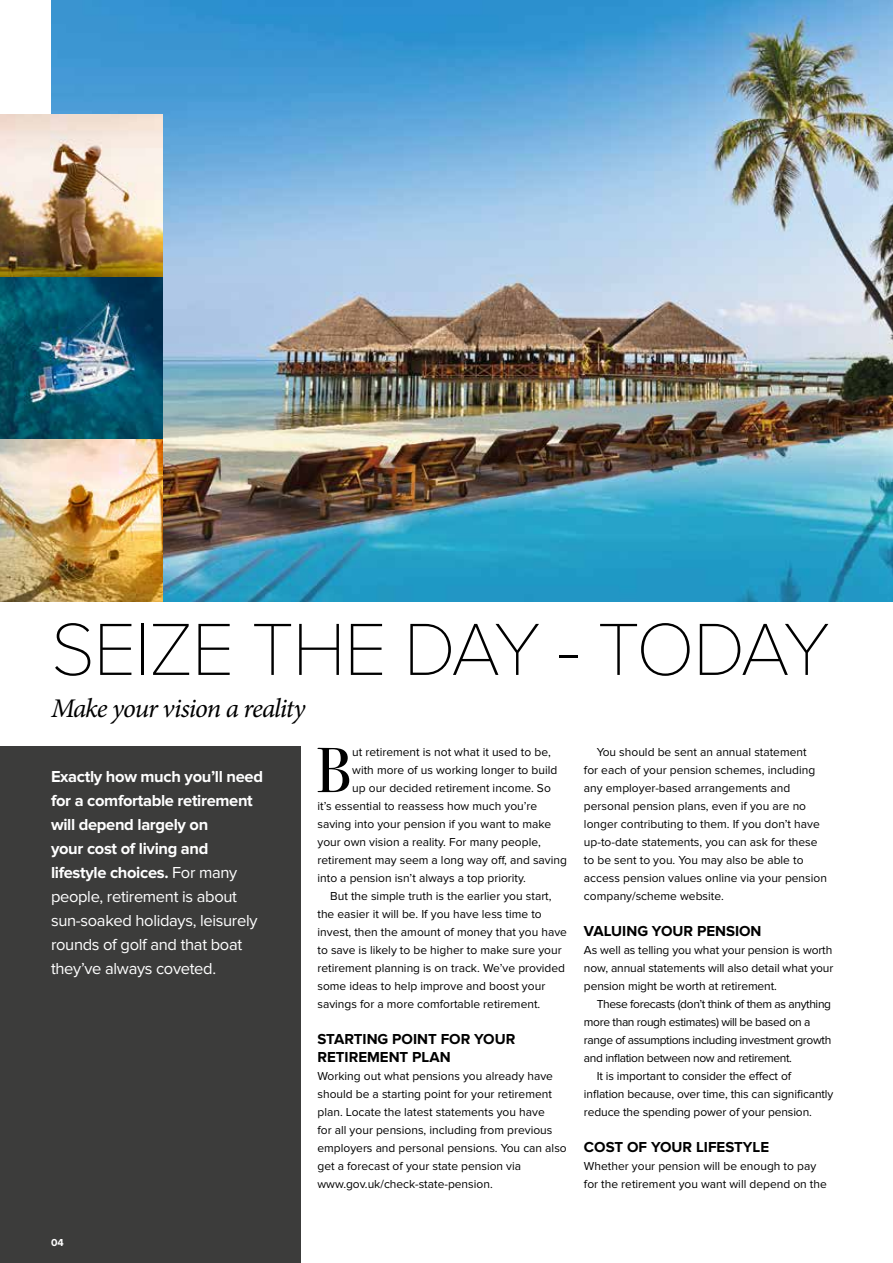
<style>
.page{position:relative;width:893px;height:1263px;background:#fff}
.page>*{position:absolute;margin:0;border:0;box-sizing:border-box;transform-origin:0 0}
.t1{font:100 76.5px "Proxima Nova A";letter-spacing:-.02em;color:#000}
.t2{font:63.75px "Bodoni Svty Two ITCTT";color:#000}
.t3{font:italic 27px "Minion Pro";letter-spacing:-.04em;color:#000}
.t4{font:700 16.5px/24px "Proxima Nova";letter-spacing:-.02em;color:#fff}
.t5{font:700 15px/18px "Proxima Nova";color:#000}
.t6{font:12px/18px "Proxima Nova";color:#000}
.t7{font:12px "Proxima Nova";letter-spacing:-.03em;color:#000}
.t8{font:700 10.5px "Proxima Nova";color:#fff}
.s1{font-weight:400}
</style>
<div class="page">
<img style="left:51px;top:0;width:842px;height:602px">
<div style="left:0;top:746px;width:300px;height:517px;background:#3c3c3b"></div>
<img style="left:0;top:115px;width:162px;height:162px">
<img style="left:0;top:277px;width:162px;height:162px">
<img style="left:0;top:439px;width:162px;height:163px">
<h1 class="t1" style="left:51px;top:608px;width:780px">SEIZE THE DAY - TODAY</h1>
<h3 class="t3" style="left:51px;top:690px;width:256px">Make your vision a reality</h3>
<p class="t4" style="left:51px;top:765px;width:213px">Exactly how much you’ll need for a comfortable retirement will depend largely on<br>your cost of living and lifestyle choices. <span class="s1">For many people, retirement is about sun-soaked holidays, leisurely rounds of golf and that boat they’ve always coveted.</span></p>
<p class="t8" style="left:51px;top:1236px;width:14px">04</p>
<h2 class="t2" style="left:316px;top:718px;width:38px">B</h2>
<p class="t6" style="left:352px;top:743px;width:200px">ut retirement is not what it used to be,</p>
<p class="t6" style="left:352px;top:761px;width:207px">with more of us working longer to build</p>
<p class="t6" style="left:352px;top:779px;width:200px">up our decided retirement income. So</p>
<p class="t6" style="left:317px;top:797px;width:221px">it’s essential to reassess how much you’re</p>
<p class="t6" style="left:317px;top:815px;width:235px">saving into your pension if you want to make</p>
<p class="t6" style="left:317px;top:833px;width:225px">your own vision a reality. For many people,</p>
<p class="t6" style="left:317px;top:851px;width:251px">retirement may seem a long way off, and saving</p>
<p class="t6" style="left:317px;top:869px;width:210px">into a pension isn’t always a top priority.</p>
<p class="t6" style="left:330px;top:887px;width:223px">But the simple truth is the earlier you start,</p>
<p class="t6" style="left:317px;top:905px;width:226px">the easier it will be. If you have less time to</p>
<p class="t6" style="left:317px;top:923px;width:251px">invest, then the amount of money that you have</p>
<p class="t6" style="left:317px;top:941px;width:246px">to save is likely to be higher to make sure your</p>
<p class="t6" style="left:317px;top:959px;width:249px">retirement planning is on track. We’ve provided</p>
<p class="t6" style="left:317px;top:977px;width:229px">some ideas to help improve and boost your</p>
<p class="t6" style="left:317px;top:995px;width:224px">savings for a more comfortable retirement.</p>
<p class="t5" style="left:317px;top:1030px;width:199px">STARTING POINT FOR YOUR<br>RETIREMENT PLAN</p>
<p class="t6" style="left:317px;top:1067px;width:251px">Working out what pensions you already have should be a starting point for your retirement plan. Locate the latest statements you have<br>for all your pensions, including from previous employers and personal pensions. You can also get a forecast of your state pension via www.gov.uk/check-state-pension.</p>
<p class="t6" style="left:584px;top:743px;width:244px;text-indent:13px">You should be sent an annual statement<br>for each of your pension schemes, including any employer-based arrangements and personal pension plans, even if you are no longer contributing to them. If you don’t have up-to-date statements, you can ask for these to be sent to you. You may also be able to access pension values online via your pension company/scheme website.</p>
<p class="t5" style="left:584px;top:922px;width:179px">VALUING YOUR PENSION</p>
<p class="t6" style="left:584px;top:941px;width:251px;text-align:justify">As well as telling you what your pension is worth now, annual statements will also detail what your pension might be worth at retirement.</p>
<p class="t7" style="left:597px;top:997px;width:236px">These forecasts (don’t think of them as anything</p>
<p class="t7" style="left:584px;top:1015px;width:228px">more than rough estimates) will be based on a</p>
<p class="t7" style="left:584px;top:1033px;width:249px">range of assumptions including investment growth</p>
<p class="t7" style="left:584px;top:1051px;width:209px">and inflation between now and retirement.</p>
<p class="t6" style="left:597px;top:1067px;width:196px">It is important to consider the effect of</p>
<p class="t6" style="left:584px;top:1085px;width:251px">inflation because, over time, this can significantly</p>
<p class="t6" style="left:584px;top:1103px;width:229px">reduce the spending power of your pension.</p>
<p class="t5" style="left:584px;top:1138px;width:187px">COST OF YOUR LIFESTYLE</p>
<p class="t6" style="left:584px;top:1157px;width:244px">Whether your pension will be enough to pay for the retirement you want will depend on the</p>
</div>
